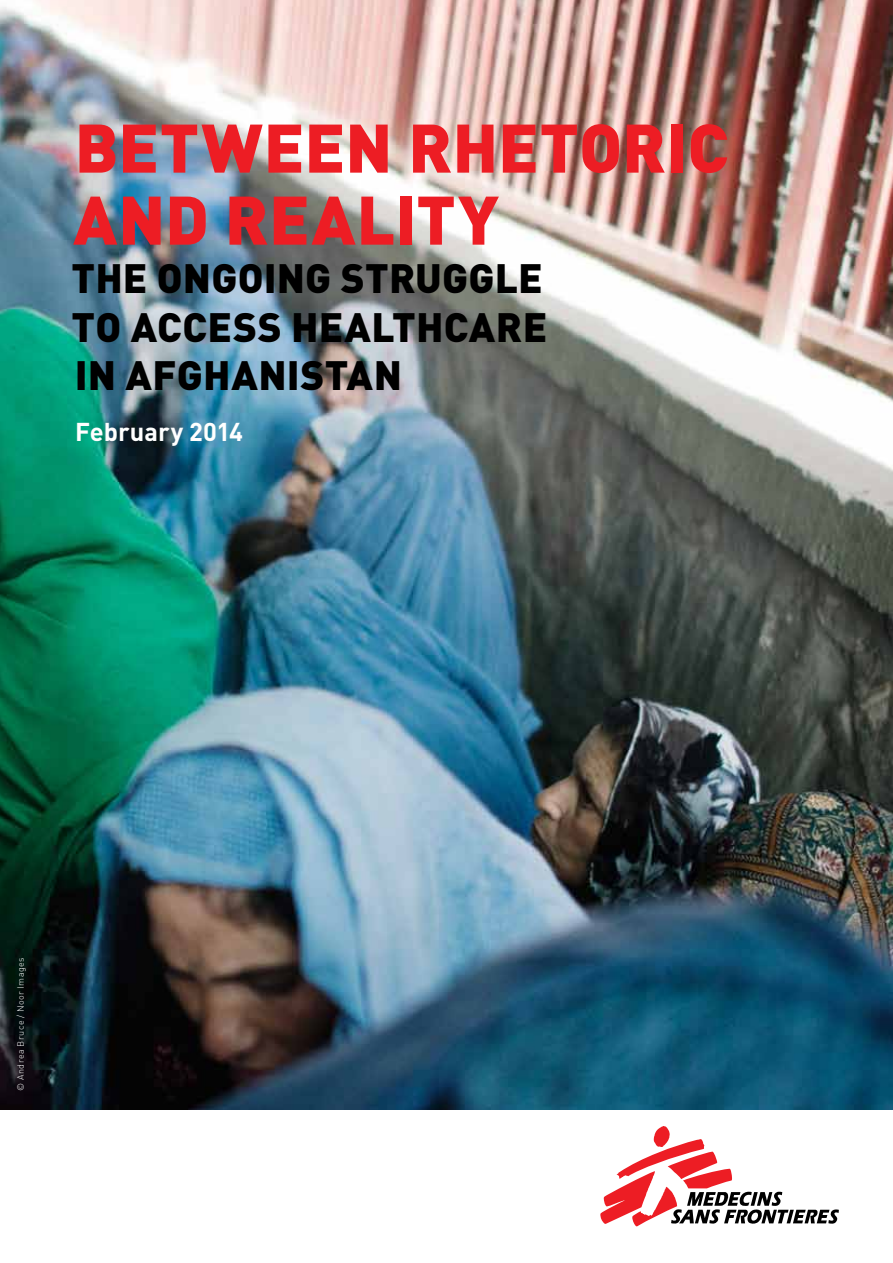
<style>
.page{position:relative;width:893px;height:1263px;background:#fff}
.page>*{position:absolute;margin:0;border:0;box-sizing:border-box;transform-origin:0 0}
.t1{font:900 67.5px/72px "DIN Pro";letter-spacing:.005em;color:#ed1d24}
.t2{font:900 40.5px/48.6px "DIN Pro";color:#000}
.t3{font:700 25.5px "DIN Pro";letter-spacing:-.005em;color:#fff}
.t4{font:300 9px "DIN Pro";letter-spacing:.05em;color:#fff}
</style>
<div class="page">
<img style="left:0;top:0;width:893px;height:1110px">
<svg style="left:600px;top:1126px;width:239px;height:100px"></svg>
<h1 class="t1" style="left:73px;top:103px;width:657px">BETWEEN RHETORIC<br>AND REALITY</h1>
<p class="t2" style="left:72px;top:249px;width:446px">THE ONGOING STRUGGLE<br>TO ACCESS</p>
<p class="t2" style="left:291px;top:298px;width:54px">HEALTHCARE</p>
<p class="t2" style="left:75px;top:346px;width:154px">IN AFGHANISTAN</p>
<p class="t3" style="left:75px;top:410px;width:169px">February 2014</p>
<p class="t4" style="left:14px;top:1091px;width:135px;rotate:-90deg">© Andrea Bruce / Noor Images</p>
</div>
